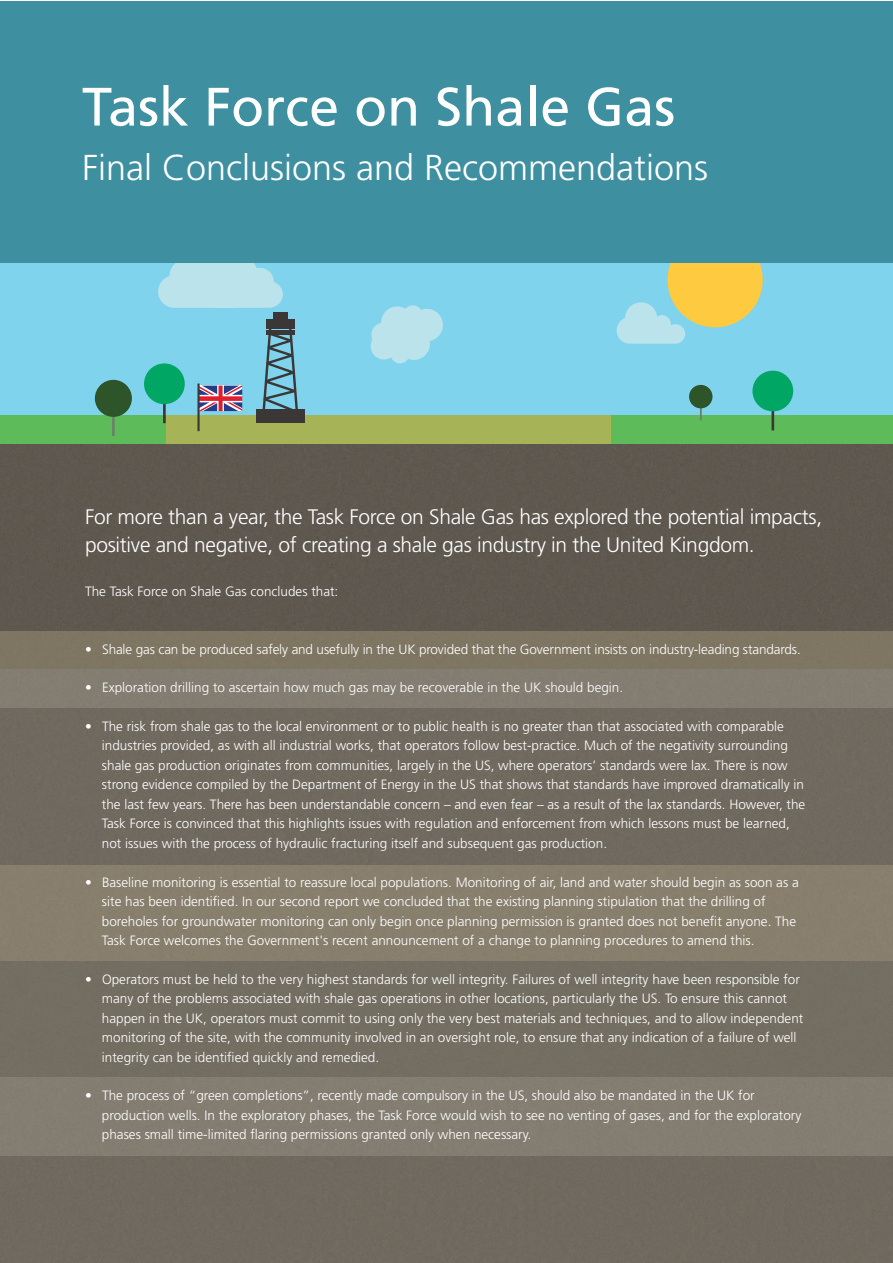
<style>
.page{position:relative;width:893px;height:1263px;background:#fff}
.page>*{position:absolute;margin:0;border:0;box-sizing:border-box;transform-origin:0 0}
.t1{font:54px "Frutiger LT Std";color:#fff}
.t2{font:300 36px "Frutiger LT Std";color:#fff}
.t3{font:300 21px/28.5px "Frutiger LT Std";letter-spacing:-.015em;color:#fff}
.t4{font:300 13.5px/19.5px "Frutiger LT Std";color:#fff}
</style>
<div class="page">
<div style="left:0;top:631px;width:893px;height:330px;background:#887f6d"></div>
<div style="left:0;top:708px;width:893px;height:156px;background:#6f6a5f"></div>
<div style="left:0;top:1156px;width:893px;height:107px;background:#6f6a5f"></div>
<div style="left:0;top:961px;width:893px;height:117px;background:#736e62"></div>
<div style="left:0;top:342px;width:893px;height:289px;background:#5e584f"></div>
<div style="left:0;top:632px;width:893px;height:38px;background:#7e7662"></div>
<div style="left:0;top:670px;width:893px;height:38px;background:#837d72"></div>
<div style="left:0;top:1078px;width:893px;height:78px;background:#837d72"></div>
<div style="left:0;top:221px;width:893px;height:220px;background:#7fd3ec"></div>
<svg style="left:158px;top:262px;width:125px;height:46px;background:#b1dfea"></svg>
<svg style="left:370px;top:305px;width:73px;height:59px"></svg>
<svg style="left:617px;top:302px;width:68px;height:42px"></svg>
<div style="left:667px;top:232px;width:96px;height:95px;background:#feca3f;border-radius:50%"></div>
<div style="left:0;top:415px;width:166px;height:28px;background:#5dbc59"></div>
<div style="left:166px;top:415px;width:445px;height:28px;background:#a6b457"></div>
<div style="left:611px;top:415px;width:282px;height:28px;background:#5dbc59"></div>
<div style="left:273px;top:312px;width:15px;height:8px;background:#3a3736"></div>
<div style="left:266px;top:319px;width:29px;height:9px;background:#3a3736"></div>
<div style="left:256px;top:409px;width:48px;height:13px;background:#3a3736"></div>
<svg style="left:262px;top:328px;width:36px;height:81px"></svg>
<hr style="left:163px;top:403px;width:3px;height:20px;background:#3a3736">
<div style="left:144px;top:363px;width:41px;height:41px;background:#00a664;border-radius:50%"></div>
<hr style="left:112px;top:415px;width:3px;height:21px;background:#6a8266">
<div style="left:95px;top:380px;width:37px;height:37px;background:#2e5429;border-radius:50%"></div>
<hr style="left:771px;top:410px;width:3px;height:20px;background:#3a3736">
<div style="left:752px;top:371px;width:41px;height:40px;background:#00a664;border-radius:50%"></div>
<svg style="left:700px;top:408px;width:2px;height:12px"></svg>
<div style="left:689px;top:385px;width:23px;height:23px;background:#2e5429;border-radius:50%"></div>
<svg style="left:200px;top:386px;width:42px;height:25px"></svg>
<hr style="left:197px;top:383px;width:3px;height:48px;background:#3a3736">
<div style="left:0;top:1px;width:893px;height:261px;background:#3e8f9f"></div>
<h1 class="t1" style="left:82px;top:85px;width:595px">Task Force on Shale Gas</h1>
<h2 class="t2" style="left:82px;top:153px;width:628px">Final Conclusions and Recommendations</h2>
<h3 class="t3" style="left:85px;top:504px;width:739px">For more than a year, the Task Force on Shale Gas has explored the potential impacts, positive and negative, of creating a shale gas industry in the United Kingdom.</h3>
<p class="t4" style="left:85px;top:582px;width:255px">The Task Force on Shale Gas concludes that:</p>
<p class="t4" style="left:85px;top:640px;width:717px">• Shale gas can be produced safely and usefully in the UK provided that the Government insists on industry-leading standards.</p>
<p class="t4" style="left:85px;top:679px;width:540px">• Exploration drilling to ascertain how much gas may be recoverable in the UK should begin.</p>
<p class="t4" style="left:102px;top:717px;width:705px;text-indent:-17px">• The risk from shale gas to the local environment or to public health is no greater than that associated with comparable industries provided, as with all industrial works, that operators follow best-practice. Much of the negativity surrounding shale gas production originates from communities, largely in the US, where operators’ standards were lax. There is now strong evidence compiled by the Department of Energy in the US that shows that standards have improved dramatically in the last few years. There has been understandable concern – and even fear – as a result of the lax standards. However, the Task Force is convinced that this highlights issues with regulation and enforcement from which lessons must be learned, not issues with the process of hydraulic fracturing itself and subsequent gas production.</p>
<p class="t4" style="left:102px;top:873px;width:698px;text-indent:-17px">• Baseline monitoring is essential to reassure local populations. Monitoring of air, land and water should begin as soon as a site has been identified. In our second report we concluded that the existing planning stipulation that the drilling of boreholes for groundwater monitoring can only begin once planning permission is granted does not benefit anyone. The Task Force welcomes the Government's recent announcement of a change to planning procedures to amend this.</p>
<p class="t4" style="left:102px;top:970px;width:703px;text-indent:-17px">• Operators must be held to the very highest standards for well integrity. Failures of well integrity have been responsible for many of the problems associated with shale gas operations in other locations, particularly the US. To ensure this cannot happen in the UK, operators must commit to using only the very best materials and techniques, and to allow independent monitoring of the site, with the community involved in an oversight role, to ensure that any indication of a failure of well integrity can be identified quickly and remedied.</p>
<p class="t4" style="left:102px;top:1087px;width:701px;text-indent:-17px">• The process of “green completions”, recently made compulsory in the US, should also be mandated in the UK for production wells. In the exploratory phases, the Task Force would wish to see no venting of gases, and for the exploratory phases small time-limited flaring permissions granted only when necessary.</p>
</div>
